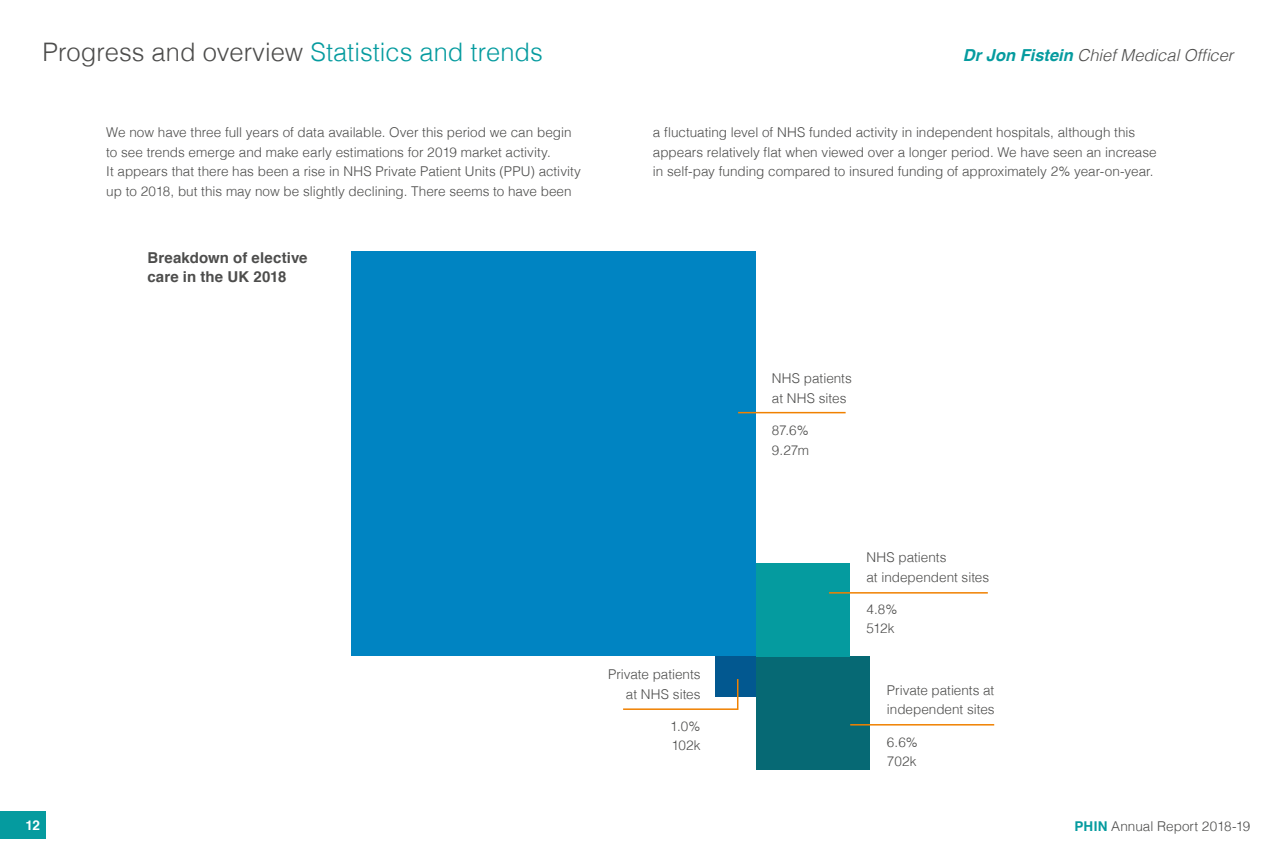
<style>
.page{position:relative;width:1276px;height:851px;background:#fff}
.page>*{position:absolute;margin:0;border:0;box-sizing:border-box;transform-origin:0 0}
.t1{font:300 25.5px "Helvetica";color:#4d4d4c}
.t2{font:italic 300 16.5px "Helvetica";color:#4d4d4c}
.t3{font:700 15px/19.5px "Helvetica";letter-spacing:.01em;color:#4d4d4c}
.B{font:300 13.5px/19.5px "Helvetica";color:#4d4d4c}
.t4{font:700 13.5px "Helvetica";color:#fff}
.s1{color:#059b9f}
.s2{font-weight:700;color:#059b9f}
</style>
<div class="page">
<div style="left:351px;top:251px;width:405px;height:405px;background:#0084c2"></div>
<div style="left:756px;top:656px;width:113px;height:113px;background:#066974"></div>
<div style="left:756px;top:562px;width:93px;height:94px;background:#059b9f"></div>
<div style="left:715px;top:656px;width:41px;height:41px;background:#025890"></div>
<hr style="left:738px;top:412px;width:107px;height:1px;background:#f08100">
<hr style="left:829px;top:592px;width:159px;height:1px;background:#f08100">
<hr style="left:850px;top:724px;width:144px;height:1px;background:#f08100">
<svg style="left:623px;top:679px;width:116px;height:31px"></svg>
<div style="left:0;top:811px;width:46px;height:27px;background:#059b9f"></div>
<p class="t1" style="left:43px;top:30px;width:502px">Progress and overview <span class="s1">Statistics and trends</span></p>
<p class="t2" style="left:963px;top:41px;width:272px"><span class="s2">Dr Jon Fistein</span> Chief Medical Officer</p>
<p class="B" style="left:106px;top:122px;width:476px">We now have three full years of data available. Over this period we can begin to see trends emerge and make early estimations for 2019 market activity.<br>It appears that there has been a rise in NHS Private Patient Units (PPU) activity up to 2018, but this may now be slightly declining. There seems to have been</p>
<p class="t3" style="left:147px;top:248px;width:162px">Breakdown of elective care in the UK 2018</p>
<p class="B" style="left:653px;top:122px;width:505px">a fluctuating level of NHS funded activity in independent hospitals, although this appears relatively flat when viewed over a longer period. We have seen an increase in self-pay funding compared to insured funding of approximately 2% year-on-year.</p>
<p class="B" style="left:772px;top:368px;width:81px">NHS patients at NHS sites</p>
<p class="B" style="left:772px;top:419px;width:39px">87.6%<br>9.27m</p>
<p class="B" style="left:608px;top:663px;width:94px;text-align:right">Private patients at NHS sites</p>
<p class="B" style="left:670px;top:715px;width:32px">1.0%<br>102k</p>
<p class="B" style="left:866px;top:546px;width:124px">NHS patients<br>at independent sites</p>
<p class="B" style="left:866px;top:598px;width:32px">4.8%<br>512k</p>
<p class="B" style="left:887px;top:679px;width:109px">Private patients at independent sites</p>
<p class="B" style="left:887px;top:731px;width:33px">6.6%<br>702k</p>
<p class="t4" style="left:26px;top:814px;width:16px">12</p>
<p class="B" style="left:1074px;top:815px;width:177px"><span class="s2">PHIN</span> Annual Report 2018-19</p>
</div>
